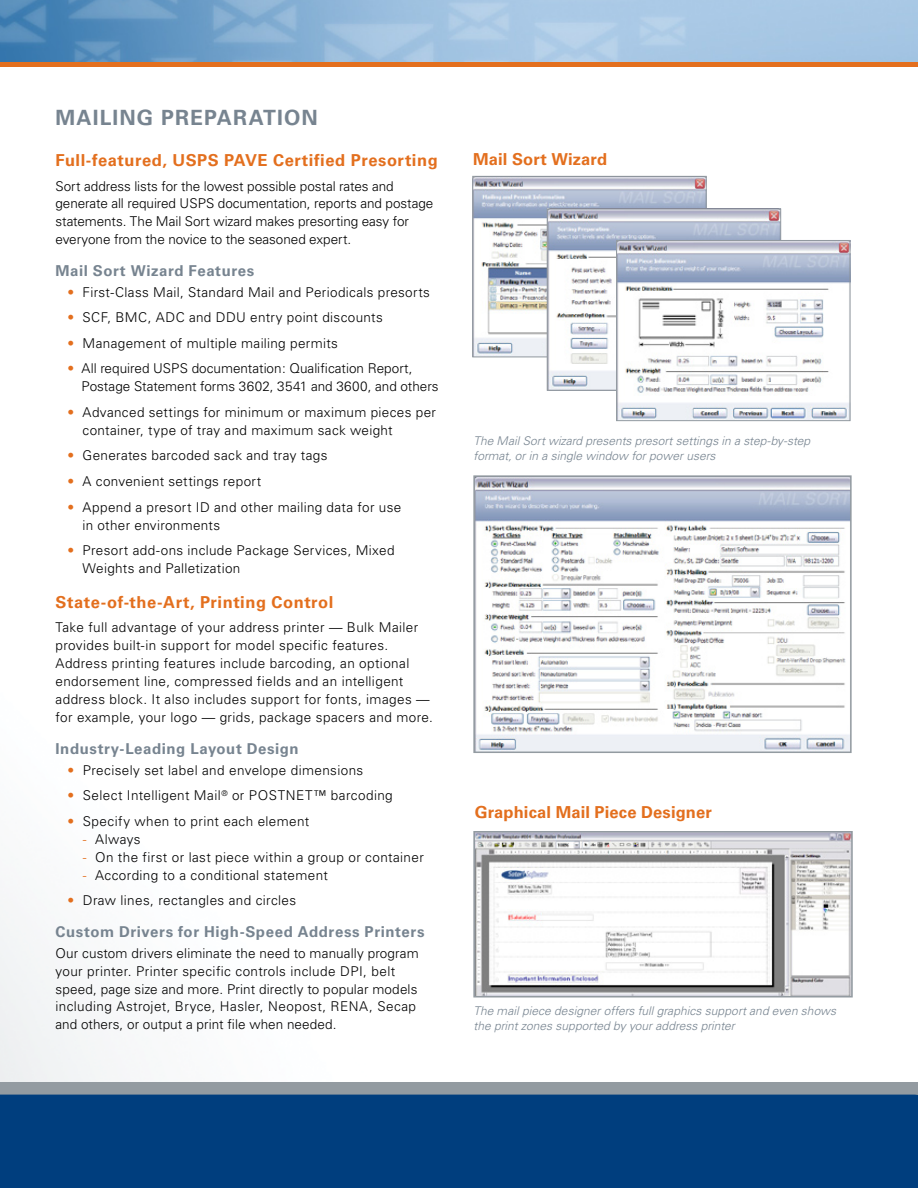
<style>
.page{position:relative;width:918px;height:1188px;background:#fff}
.page>*{position:absolute;margin:0;border:0;box-sizing:border-box;transform-origin:0 0}
.t1{font:700 21px "Univers";letter-spacing:.055em;color:#778490}
.t2{font:700 16.5px "Univers";letter-spacing:.01em;color:#e36f1e}
.t3{font:700 15px "Univers";letter-spacing:.035em;color:#778490}
.t4{font:300 13.5px/18px "Univers";letter-spacing:.025em;color:#000}
.t5{font:300 13.5px/18px "Univers";letter-spacing:-.005em;color:#000}
.t6{font:300 13.5px/18px "Univers";color:#000}
.t7{font:italic 300 12px/15px "Univers";letter-spacing:.005em;color:#778490}
.s1{color:#e36f1e}
</style>
<div class="page">
<div style="left:0;top:1083px;width:918px;height:105px;background:#939ba1"></div>
<div style="left:0;top:1095px;width:918px;height:93px;background:#003e7e"></div>
<div style="left:0;top:8px;width:918px;height:59px;background:linear-gradient(to right,#e36f1e,#e36f1e)"></div>
<img style="left:476px;top:478px;width:373px;height:272px">
<div style="left:473px;top:475px;width:379px;height:278px;border:2px solid #939ba1"></div>
<img style="left:476px;top:834px;width:374px;height:161px">
<div style="left:473px;top:831px;width:380px;height:167px;border:2px solid #939ba1"></div>
<img style="left:474px;top:178px;width:231px;height:177px">
<div style="left:472px;top:176px;width:235px;height:181px;border:1px solid #939ba1"></div>
<img style="left:549px;top:211px;width:230px;height:178px">
<div style="left:547px;top:209px;width:234px;height:182px;border:1px solid #939ba1"></div>
<img style="left:618px;top:242px;width:230px;height:177px">
<div style="left:616px;top:240px;width:234px;height:181px;border:1px solid #939ba1"></div>
<img style="left:0;top:0;width:918px;height:61px">
<h1 class="t1" style="left:56px;top:106px;width:264px">Mailing Preparation</h1>
<p class="t2" style="left:56px;top:150px;width:130px">Full-featured, USPS</p>
<p class="t2" style="left:224px;top:150px;width:215px">PAVE Certified Presorting</p>
<p class="t5" style="left:56px;top:177px;width:379px">Sort address lists for the lowest possible postal rates and generate all required USPS documentation, reports and postage statements. The Mail Sort wizard makes presorting easy for everyone from the novice to the seasoned expert.</p>
<p class="t3" style="left:56px;top:262px;width:200px">Mail Sort Wizard Features</p>
<p class="t4" style="left:68px;top:283px;width:364px"><span class="s1">•</span> First-Class Mail, Standard Mail and Periodicals presorts</p>
<p class="t4" style="left:68px;top:308px;width:317px"><span class="s1">•</span> SCF, BMC, ADC and DDU entry point discounts</p>
<p class="t4" style="left:68px;top:334px;width:272px"><span class="s1">•</span> Management of multiple mailing permits</p>
<p class="t6" style="left:82px;top:360px;width:359px;text-indent:-14px"><span class="s1">•</span> All required USPS documentation: Qualification Report,<br>Postage Statement forms 3602, 3541 and 3600, and others</p>
<p class="t4" style="left:83px;top:403px;width:355px;text-indent:-15px"><span class="s1">•</span> Advanced settings for minimum or maximum pieces per container, type of tray and maximum sack weight</p>
<p class="t4" style="left:68px;top:447px;width:261px"><span class="s1">•</span> Generates barcoded sack and tray tags</p>
<p class="t4" style="left:68px;top:472px;width:195px"><span class="s1">•</span> A convenient settings report</p>
<p class="t4" style="left:83px;top:498px;width:320px;text-indent:-15px"><span class="s1">•</span> Append a presort ID and other mailing data for use in other environments</p>
<p class="t4" style="left:83px;top:541px;width:313px;text-indent:-15px"><span class="s1">•</span> Presort add-ons include Package Services, Mixed<br>Weights and Palletization</p>
<p class="t2" style="left:56px;top:592px;width:279px">State-of-the-Art, Printing Control</p>
<p class="t4" style="left:56px;top:619px;width:379px">Take full advantage of your address printer — Bulk Mailer provides built-in support for model specific features.<br>Address printing features include barcoding, an optional endorsement line, compressed fields and an intelligent address block. It also includes support for fonts, images — for example, your logo — grids, package spacers and more.</p>
<p class="t3" style="left:56px;top:740px;width:245px">Industry-Leading Layout Design</p>
<p class="t4" style="left:68px;top:761px;width:297px"><span class="s1">•</span> Precisely set label and envelope dimensions</p>
<p class="t4" style="left:68px;top:786px;width:327px"><span class="s1">•</span> Select Intelligent Mail<sup>®</sup> or POSTNET™ barcoding</p>
<p class="t4" style="left:67px;top:812px;width:243px"><span class="s1">•</span> Specify when to print each element</p>
<p class="t4" style="left:83px;top:830px;width:59px"><span class="s1">-</span> Always</p>
<p class="t4" style="left:83px;top:848px;width:343px"><span class="s1">-</span> On the first or last piece within a group or container</p>
<p class="t4" style="left:83px;top:866px;width:247px"><span class="s1">-</span> According to a conditional statement</p>
<p class="t4" style="left:67px;top:892px;width:230px"><span class="s1">•</span> Draw lines, rectangles and circles</p>
<p class="t3" style="left:56px;top:923px;width:371px">Custom Drivers for High-Speed Address Printers</p>
<p class="t4" style="left:56px;top:944px;width:365px">Our custom drivers eliminate the need to manually program your printer. Printer specific controls include DPI, belt speed, page size and more. Print directly to popular models including Astrojet, Bryce, Hasler, Neopost, RENA, Secap and others, or output a print file when needed.</p>
<p class="t2" style="left:473px;top:150px;width:136px">Mail Sort Wizard</p>
<p class="t7" style="left:474px;top:433px;width:338px">The Mail Sort wizard presents presort settings in a step-by-step format, or in a single window for power users</p>
<p class="t2" style="left:475px;top:802px;width:239px">Graphical Mail Piece Designer</p>
<p class="t7" style="left:474px;top:1003px;width:364px">The mail piece designer offers full graphics support and even shows the print zones supported by your address printer</p>
</div>
